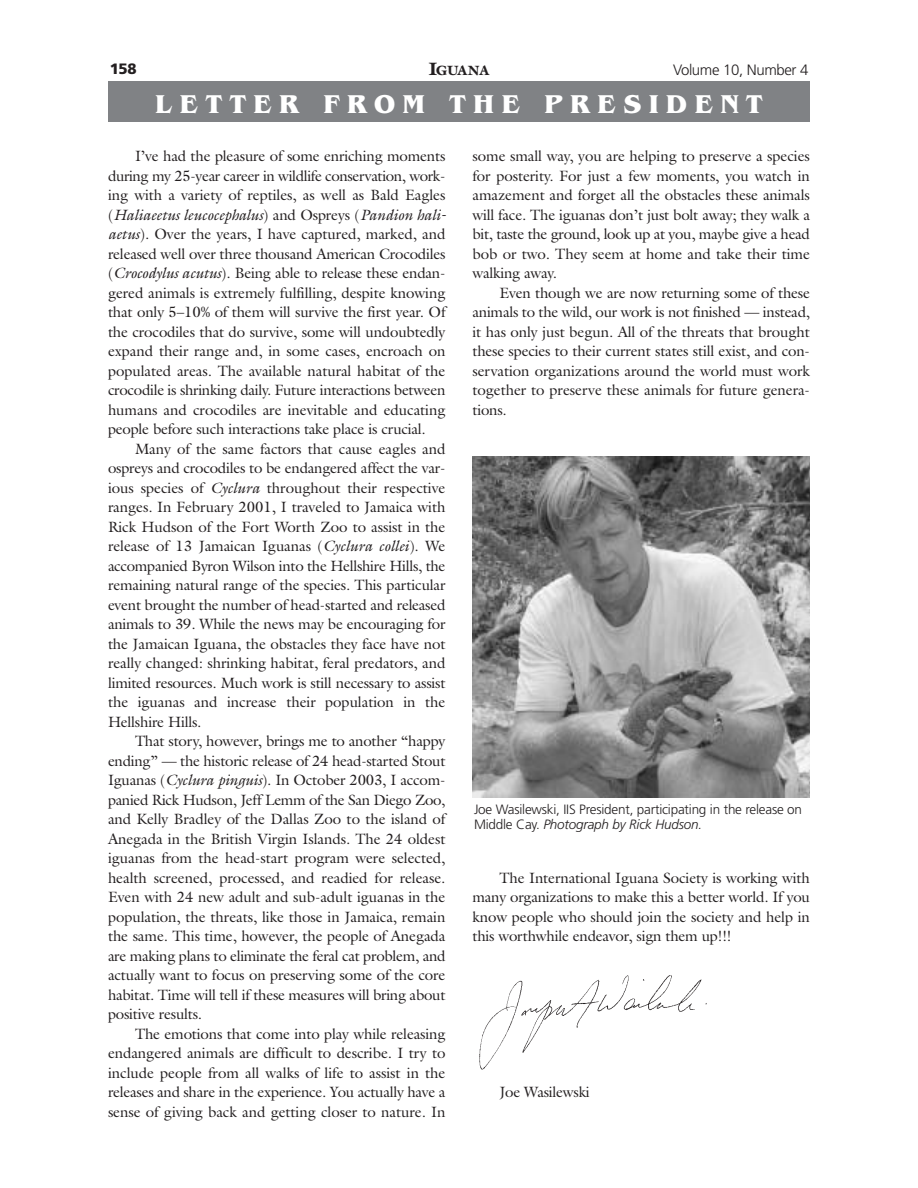
<style>
.page{position:relative;width:918px;height:1188px;background:#fff}
.page>*{position:absolute;margin:0;border:0;box-sizing:border-box;transform-origin:0 0}
.t1{font:700 27px "Benguiat";letter-spacing:.29em;color:#fff}
.t2{font:15px/19.5px "Galliard";letter-spacing:-.005em;color:#231f20;text-align:justify}
.t3{font:300 15px "Frutiger";letter-spacing:-.025em;color:#231f20}
.t4{font:900 15px "Frutiger";color:#231f20}
.t5{font:300 13.5px/15px "Frutiger";letter-spacing:-.015em;color:#231f20}
.t6{font:900 13.5px "Galliard";letter-spacing:-.025em;color:#231f20}
.s1{font-size:18px}
.s2{font-style:italic}
</style>
<div class="page">
<div style="left:108px;top:81px;width:702px;height:41px;background:#808285"></div>
<img style="left:479px;top:975px;width:228px;height:95px">
<img style="left:472px;top:457px;width:338px;height:340px">
<p class="t4" style="left:110px;top:62px;width:28px">158</p>
<p class="t6" style="left:429px;top:66px;width:62px"><span class="s1">I</span>GUANA</p>
<p class="t3" style="left:673px;top:64px;width:137px">Volume 10, Number 4</p>
<h1 class="t1" style="left:155px;top:94px;width:609px">LETTER FROM THE PRESIDENT</h1>
<p class="t2" style="left:108px;top:148px;width:339px;text-indent:27px">I’ve had the pleasure of some enriching moments during my 25-year career in wildlife conservation, work&shy;ing with a variety of reptiles, as well as Bald Eagles (<span class="s2">Haliaeetus leucocephalus</span>) and Ospreys (<span class="s2">Pandion hali&shy;aetus</span>). Over the years, I have captured, marked, and released well over three thousand American Crocodiles (<span class="s2">Crocodylus acutus</span>). Being able to release these endan&shy;gered animals is extremely fulfilling, despite knowing that only 5–10% of them will survive the first year. Of the crocodiles that do survive, some will undoubtedly expand their range and, in some cases, encroach on populated areas. The available natural habitat of the crocodile is shrinking daily. Future interactions between humans and crocodiles are inevitable and educating people before such interactions take place is crucial.</p>
<p class="t2" style="left:108px;top:441px;width:339px;text-indent:27px">Many of the same factors that cause eagles and ospreys and crocodiles to be endangered affect the var&shy;ious species of <span class="s2">Cyclura</span> throughout their respective ranges. In February 2001, I traveled to Jamaica with Rick Hudson of the Fort Worth Zoo to assist in the release of 13 Jamaican Iguanas (<span class="s2">Cyclura collei</span>). We accompanied Byron Wilson into the Hellshire Hills, the remaining natural range of the species. This particular event brought the number of head-started and released animals to 39. While the news may be encouraging for the Jamaican Iguana, the obstacles they face have not really changed: shrinking habitat, feral predators, and limited resources. Much work is still necessary to assist the iguanas and increase their population in the Hellshire Hills.</p>
<p class="t2" style="left:108px;top:733px;width:339px;text-indent:27px">That story, however, brings me to another “happy ending” — the historic release of 24 head-started Stout Iguanas (<span class="s2">Cyclura pinguis</span>). In October 2003, I accom&shy;panied Rick Hudson, Jeff Lemm of the San Diego Zoo, and Kelly Bradley of the Dallas Zoo to the island of Anegada in the British Virgin Islands. The 24 oldest iguanas from the head-start program were selected, health screened, processed, and readied for release.<br>Even with 24 new adult and sub-adult iguanas in the population, the threats, like those in Jamaica, remain the same. This time, however, the people of Anegada are making plans to eliminate the feral cat problem, and actually want to focus on preserving some of the core habitat. Time will tell if these measures will bring about positive results.</p>
<p class="t2" style="left:108px;top:1026px;width:339px;text-indent:27px">The emotions that come into play while releasing endangered animals are difficult to describe. I try to include people from all walks of life to assist in the releases and share in the experience. You actually have a sense of giving back and getting closer to nature. In</p>
<p class="t2" style="left:473px;top:148px;width:339px">some small way, you are helping to preserve a species for posterity. For just a few moments, you watch in amazement and forget all the obstacles these animals will face. The iguanas don’t just bolt away; they walk a bit, taste the ground, look up at you, maybe give a head bob or two. They seem at home and take their time walking away.</p>
<p class="t2" style="left:473px;top:285px;width:339px;text-indent:27px">Even though we are now returning some of these animals to the wild, our work is not finished — instead, it has only just begun. All of the threats that brought these species to their current states still exist, and con&shy;servation organizations around the world must work together to preserve these animals for future genera&shy;tions.</p>
<p class="t5" style="left:474px;top:803px;width:330px">Joe Wasilewski, IIS President, participating in the release on<br>Middle Cay. <span class="s2">Photograph by Rick Hudson.</span></p>
<p class="t2" style="left:473px;top:870px;width:339px;text-indent:27px">The International Iguana Society is working with many organizations to make this a better world. If you know people who should join the society and help in this worthwhile endeavor, sign them up!!!</p>
<p class="t2" style="left:500px;top:1084px;width:92px">Joe Wasilewski</p>
</div>
